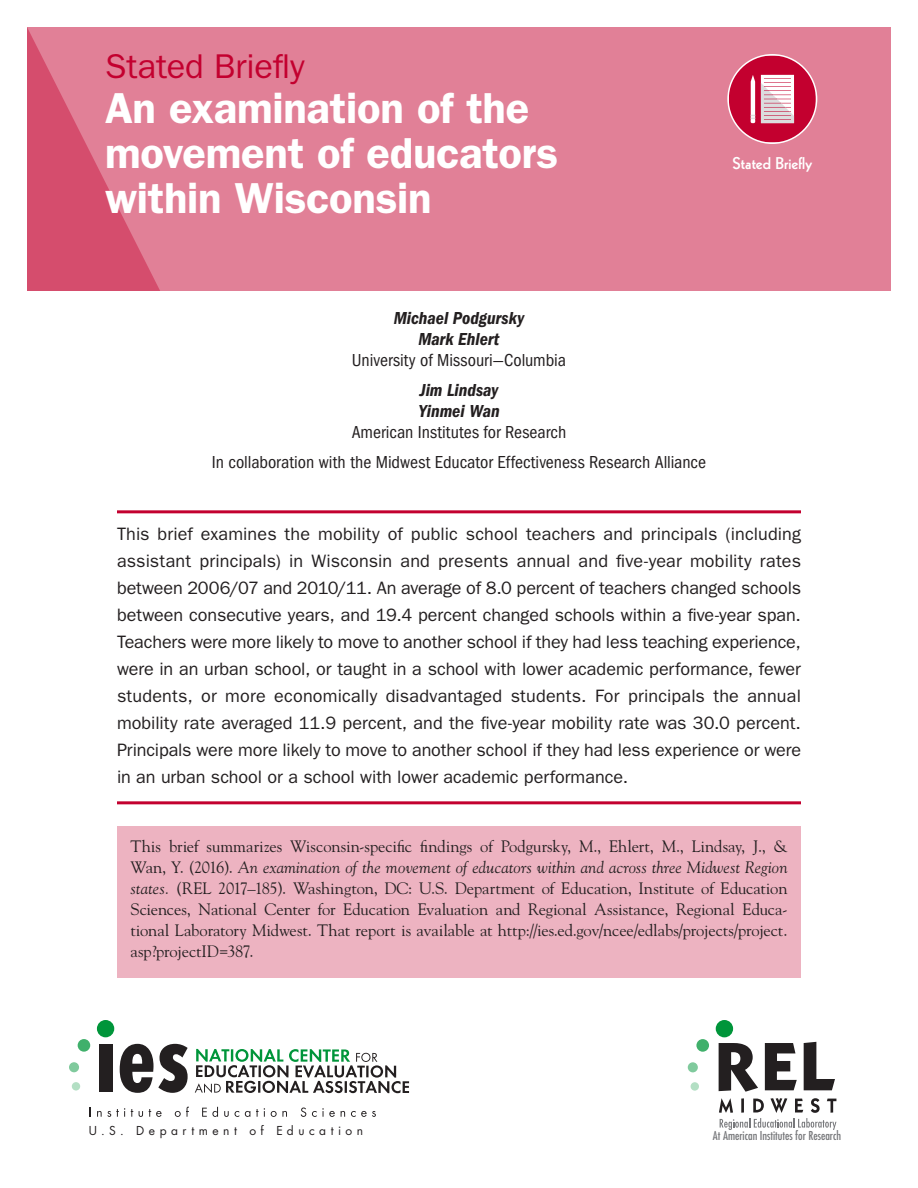
<style>
.page{position:relative;width:918px;height:1188px;background:#fff}
.page>*{position:absolute;margin:0;border:0;box-sizing:border-box;transform-origin:0 0}
.t1{font:600 43.5px/45px "ITC Franklin Gothic Std";letter-spacing:-.005em;color:#fff}
.t2{font:34.5px "ITC Franklin Gothic Std";letter-spacing:-.005em;color:#c3002f}
.t3{font:18px/27px "ITC Franklin Gothic Std";letter-spacing:-.005em;color:#231f20;text-align:justify}
.t4{font:condensed 18px/30px "ITC Franklin Gothic Std";color:#231f20;text-align:center}
.t5{font:18px "ITC Franklin Gothic Std Dm Cd It";color:#231f20}
.t6{font:16.5px/21px "Goudy Std";letter-spacing:-.01em;color:#231f20;text-align:justify}
.t7{font:800 16.5px "Kabel LT Std";letter-spacing:.01em;color:#fff}
.t8{font:12px "Futura Std";letter-spacing:.375em;color:#231f20}
.s1{font-style:italic}
</style>
<div class="page">
<div style="left:27px;top:27px;width:864px;height:264px;background:#e18097"></div>
<svg style="left:27px;top:27px;width:133px;height:264px"></svg>
<svg style="left:729px;top:56px;width:87px;height:86px"></svg>
<hr style="left:117px;top:510px;width:684px;height:3px;background:#c3002f">
<hr style="left:117px;top:801px;width:684px;height:3px;background:#c3002f">
<div style="left:78px;top:1039px;width:12px;height:13px;background:#40b06b;border-radius:50%"></div>
<div style="left:69px;top:1062px;width:10px;height:10px;background:#80ca9d;border-radius:50%"></div>
<div style="left:72px;top:1082px;width:8px;height:9px;background:#b3dfc4;border-radius:50%"></div>
<div style="left:97px;top:1020px;width:17px;height:17px;background:#00953a;border-radius:50%"></div>
<div style="left:99px;top:1045px;width:14px;height:47px;background:#231f20"></div>
<svg style="left:120px;top:1044px;width:68px;height:49px"></svg>
<svg style="left:195px;top:1049px;width:214px;height:44px"></svg>
<svg style="left:97px;top:1108px;width:28px;height:9px"></svg>
<svg style="left:131px;top:1109px;width:2px;height:8px"></svg>
<svg style="left:139px;top:1111px;width:4px;height:6px"></svg>
<svg style="left:149px;top:1109px;width:13px;height:8px"></svg>
<svg style="left:175px;top:1107px;width:14px;height:10px"></svg>
<svg style="left:202px;top:1107px;width:16px;height:10px"></svg>
<svg style="left:224px;top:1111px;width:5px;height:6px"></svg>
<svg style="left:235px;top:1111px;width:4px;height:6px"></svg>
<svg style="left:245px;top:1111px;width:5px;height:6px"></svg>
<svg style="left:256px;top:1108px;width:9px;height:9px"></svg>
<svg style="left:271px;top:1111px;width:16px;height:6px"></svg>
<svg style="left:301px;top:1108px;width:5px;height:9px"></svg>
<svg style="left:312px;top:1108px;width:23px;height:9px"></svg>
<svg style="left:341px;top:1111px;width:4px;height:6px"></svg>
<svg style="left:351px;top:1111px;width:25px;height:6px"></svg>
<svg style="left:719px;top:1043px;width:39px;height:49px"></svg>
<svg style="left:765px;top:1043px;width:32px;height:47px"></svg>
<svg style="left:804px;top:1042px;width:31px;height:48px"></svg>
<div style="left:696px;top:1039px;width:13px;height:13px;background:#40b06b;border-radius:50%"></div>
<div style="left:688px;top:1062px;width:10px;height:10px;background:#80ca9d;border-radius:50%"></div>
<div style="left:691px;top:1082px;width:8px;height:9px;background:#b3dfc4;border-radius:50%"></div>
<div style="left:716px;top:1020px;width:17px;height:17px;background:#00953a;border-radius:50%"></div>
<svg style="left:719px;top:1098px;width:117px;height:32px"></svg>
<div style="left:117px;top:826px;width:684px;height:152px;background:#edb3c1"></div>
<p class="t2" style="left:105px;top:46px;width:201px">Stated Briefly</p>
<h1 class="t1" style="left:105px;top:85px;width:455px">An examination of the movement of educators within Wisconsin</h1>
<p class="t7" style="left:733px;top:154px;width:81px">Stated Briefly</p>
<p class="t5" style="left:394px;top:308px;width:132px">Michael Podgursky</p>
<p class="t5" style="left:418px;top:329px;width:83px">Mark Ehlert</p>
<p class="t4" style="left:352px;top:346px;width:216px">University of Missouri—Columbia</p>
<p class="t5" style="left:420px;top:380px;width:80px">Jim Lindsay</p>
<p class="t5" style="left:418px;top:401px;width:83px">Yinmei Wan</p>
<p class="t4" style="left:212px;top:418px;width:496px">American Institutes for Research<br>In collaboration with the Midwest Educator Effectiveness Research Alliance</p>
<p class="t3" style="left:117px;top:521px;width:686px">This brief examines the mobility of public school teachers and principals (including assistant principals) in Wisconsin and presents annual and five-year mobility rates between 2006/07 and 2010/11. An average of 8.0 percent of teachers changed schools between consecutive years, and 19.4 percent changed schools within a five-year span.<br>Teachers were more likely to move to another school if they had less teaching experience, were in an urban school, or taught in a school with lower academic performance, fewer students, or more economically disadvantaged students. For principals the annual mobility rate averaged 11.9 percent, and the five-year mobility rate was 30.0 percent.<br>Principals were more likely to move to another school if they had less experience or were in an urban school or a school with lower academic performance.</p>
<p class="t6" style="left:130px;top:836px;width:659px">This brief summarizes Wisconsin-specific findings of Podgursky, M., Ehlert, M., Lindsay, J., &amp; Wan, Y. (2016). <span class="s1">An examination of the movement of educators within and across three Midwest Region states.</span> (REL 2017–185). Washington, DC: U.S. Department of Education, Institute of Education Sciences, National Center for Education Evaluation and Regional Assistance, Regional Educa&shy;tional Laboratory Midwest. That report is available at http://ies.ed.gov/ncee/edlabs/projects/project. asp?projectID=387.</p>
<p class="t8" style="left:89px;top:1123px;width:276px">U.S. Department of Education</p>
</div>
